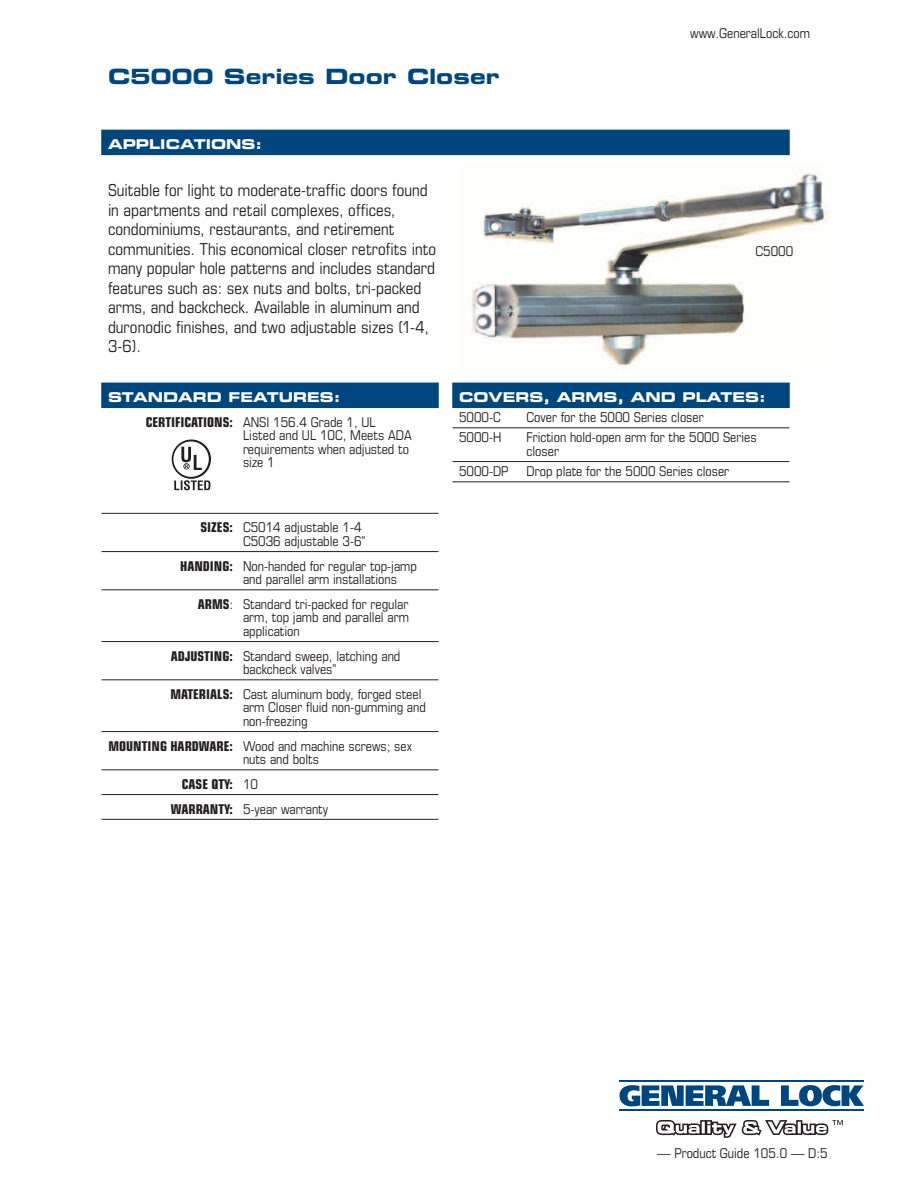
<style>
.page{position:relative;width:918px;height:1188px;background:#fff}
.page>*{position:absolute;margin:0;border:0;box-sizing:border-box;transform-origin:0 0}
.Blue-Title-content{font:21px "Eurostile Bold Extended Two";color:#00467e}
.t1{font:condensed 16.5px/19.5px "Eurostile";color:#231f20}
.General_Specs{font:condensed 13.5px/13.5px "Eurostile";color:#231f20}
.Body_Bold{font:13.5px "Eurostile Bold Extended Two";color:#fff}
.General_Specs-2{font:700 condensed 13.5px "Eurostile";color:#231f20}
.part{font:condensed 13.5px "Eurostile";color:#231f20}
.s1{font-weight:700}
.s2{font-weight:400}
</style>
<div class="page">
<svg style="left:656px;top:1120px;width:187px;height:18px"></svg>
<hr style="left:620px;top:1080px;width:244px;height:2px;background:#00467e">
<hr style="left:620px;top:1109px;width:244px;height:2px;background:#00467e">
<svg style="left:620px;top:1085px;width:149px;height:21px"></svg>
<svg style="left:781px;top:1085px;width:83px;height:21px"></svg>
<div style="left:101px;top:130px;width:689px;height:25px;background:#00467e"></div>
<svg style="left:172px;top:440px;width:39px;height:50px"></svg>
<div style="left:101px;top:383px;width:338px;height:25px;background:#00467e"></div>
<hr style="left:102px;top:513px;width:336px;height:1px;background:#231f20">
<hr style="left:102px;top:551px;width:336px;height:1px;background:#231f20">
<hr style="left:102px;top:590px;width:336px;height:1px;background:#231f20">
<hr style="left:102px;top:641px;width:336px;height:1px;background:#231f20">
<hr style="left:102px;top:680px;width:336px;height:1px;background:#231f20">
<hr style="left:102px;top:731px;width:336px;height:1px;background:#231f20">
<hr style="left:102px;top:770px;width:336px;height:1px;background:#231f20">
<hr style="left:102px;top:794px;width:336px;height:1px;background:#231f20">
<hr style="left:102px;top:819px;width:336px;height:1px;background:#231f20">
<div style="left:452px;top:383px;width:338px;height:25px;background:#00467e"></div>
<hr style="left:453px;top:428px;width:336px;height:1px;background:#231f20">
<hr style="left:453px;top:461px;width:336px;height:1px;background:#231f20">
<hr style="left:453px;top:482px;width:336px;height:1px;background:#231f20">
<img style="left:471px;top:170px;width:357px;height:200px">
<p class="Blue-Title-content" style="left:108px;top:61px;width:393px">C5000 Series Door Closer</p>
<p class="General_Specs" style="left:690px;top:26px;width:121px">www.GeneralLock.com</p>
<p class="Body_Bold" style="left:108px;top:135px;width:156px">APPLICATIONS:</p>
<p class="t1" style="left:108px;top:180px;width:330px">Suitable for light to moderate-traffic doors found in apartments and retail complexes, offices, condominiums, restaurants, and retirement communities. This economical closer retrofits into many popular hole patterns and includes standard features such as: sex nuts and bolts, tri-packed arms, and backcheck. Available in aluminum and duronodic finishes, and two adjustable sizes (1-4, 3-6).</p>
<p class="Body_Bold" style="left:108px;top:388px;width:234px">STANDARD FEATURES:</p>
<p class="General_Specs" style="left:243px;top:415px;width:170px;text-indent:-97px"><span class="s1">CERTIFICATIONS:</span> ANSI 156.4 Grade 1, UL<br>Listed and UL 10C, Meets ADA requirements when adjusted to size 1</p>
<p class="General_Specs" style="left:201px;top:521px;width:167px;text-align:right"><span class="s1">SIZES:</span> C5014 adjustable 1-4<br>C5036 adjustable 3-6”</p>
<p class="General_Specs" style="left:243px;top:559px;width:175px;text-indent:-63px"><span class="s1">HANDING:</span> Non-handed for regular top-jamp and parallel arm installations</p>
<p class="General_Specs" style="left:243px;top:597px;width:167px;text-align:justify;text-indent:-45px"><span class="s1">ARMS</span>: Standard tri-packed for regular arm, top jamb and parallel arm application</p>
<p class="General_Specs" style="left:243px;top:649px;width:159px;text-indent:-72px"><span class="s1">ADJUSTING:</span> Standard sweep, latching and backcheck valves”</p>
<p class="General_Specs" style="left:243px;top:687px;width:184px;text-indent:-73px"><span class="s1">MATERIALS:</span> Cast aluminum body, forged steel arm Closer fluid non-gumming and non-freezing</p>
<p class="General_Specs" style="left:243px;top:739px;width:171px;text-indent:-135px"><span class="s1">MOUNTING HARDWARE:</span> Wood and machine screws; sex nuts and bolts</p>
<p class="General_Specs-2" style="left:182px;top:776px;width:78px">CASE QTY: <span class="s2">10</span></p>
<p class="General_Specs" style="left:171px;top:802px;width:159px"><span class="s1">WARRANTY:</span> 5-year warranty</p>
<p class="part" style="left:755px;top:243px;width:39px">C5000</p>
<p class="Body_Bold" style="left:459px;top:388px;width:308px">COVERS, ARMS, AND PLATES:</p>
<p class="General_Specs" style="left:459px;top:410px;width:43px">5000-C</p>
<p class="General_Specs" style="left:526px;top:410px;width:179px">Cover for the 5000 Series closer</p>
<p class="General_Specs" style="left:459px;top:431px;width:44px">5000-H</p>
<p class="General_Specs" style="left:526px;top:431px;width:232px">Friction hold-open arm for the 5000 Series closer</p>
<p class="General_Specs" style="left:459px;top:464px;width:51px">5000-DP</p>
<p class="General_Specs" style="left:526px;top:464px;width:204px">Drop plate for the 5000 Series closer</p>
<p class="General_Specs" style="left:657px;top:1146px;width:172px">— Product Guide 105.0 — D:5</p>
</div>
